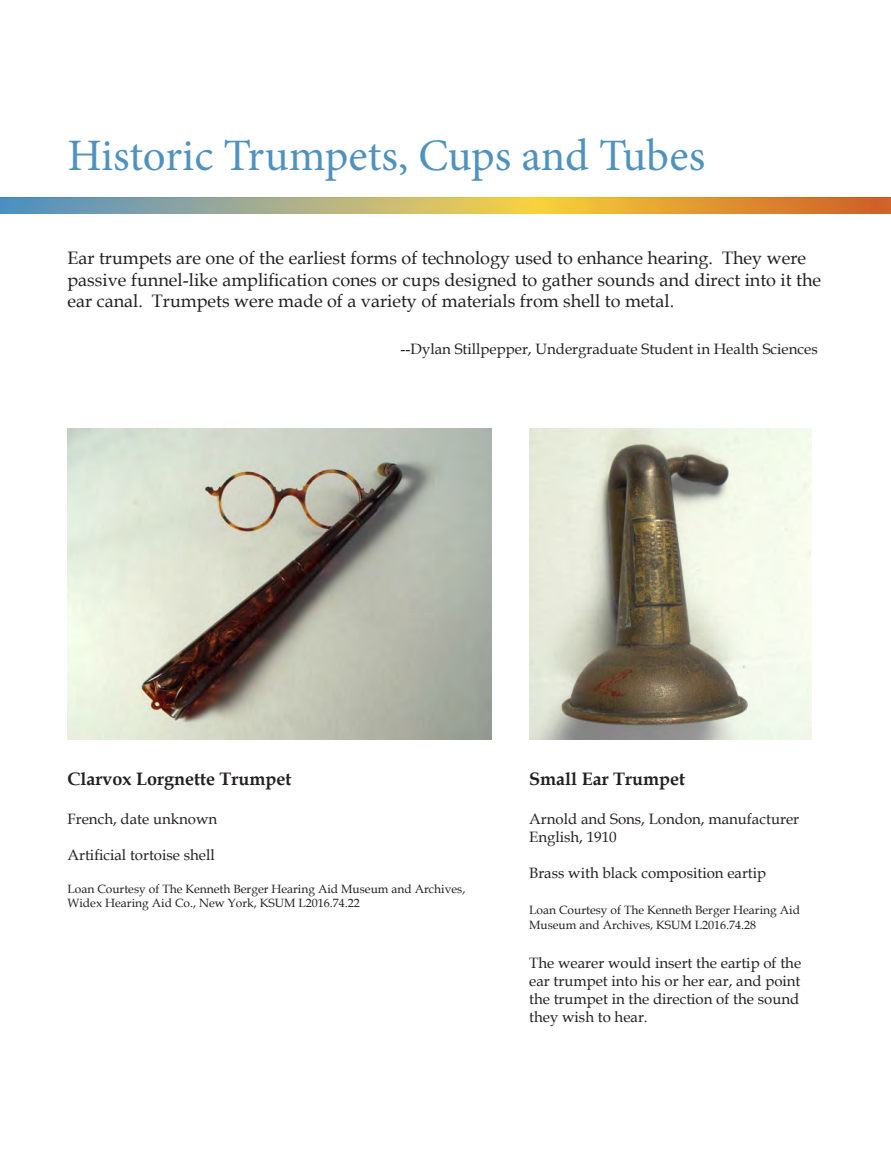
<style>
.page{position:relative;width:891px;height:1161px;background:#fff}
.page>*{position:absolute;margin:0;border:0;box-sizing:border-box;transform-origin:0 0}
.t1{font:45px "Minion Pro";letter-spacing:-.005em;color:#4f92bf}
.t2{font:18px/21.6px "Book Antiqua";color:#231f20}
.t3{font:700 18px "Book Antiqua";color:#231f20}
.t4{font:15px/18px "Book Antiqua";color:#231f20}
.t5{font:12px/14.4px "Book Antiqua";color:#231f20}
</style>
<div class="page">
<img style="left:0;top:197px;width:891px;height:16px">
<img style="left:529px;top:429px;width:283px;height:311px">
<img style="left:68px;top:429px;width:423px;height:311px">
<p class="t1" style="left:68px;top:126px;width:639px">Historic Trumpets, Cups and Tubes</p>
<p class="t2" style="left:68px;top:247px;width:755px">Ear trumpets are one of the earliest forms of technology used to enhance hearing. They were passive funnel-like amplification cones or cups designed to gather sounds and direct into it the ear canal. Trumpets were made of a variety of materials from shell to metal.</p>
<p class="t4" style="left:401px;top:340px;width:419px">--Dylan Stillpepper, Undergraduate Student in Health Sciences</p>
<p class="t3" style="left:68px;top:766px;width:226px">Clarvox Lorgnette Trumpet</p>
<p class="t4" style="left:68px;top:810px;width:151px">French, date unknown</p>
<p class="t4" style="left:68px;top:846px;width:149px">Artificial tortoise shell</p>
<p class="t5" style="left:68px;top:881px;width:399px">Loan Courtesy of The Kenneth Berger Hearing Aid Museum and Archives,<br>Widex Hearing Aid Co., New York, KSUM L2016.74.22</p>
<p class="t3" style="left:529px;top:766px;width:157px">Small Ear Trumpet</p>
<p class="t4" style="left:529px;top:810px;width:271px">Arnold and Sons, London, manufacturer</p>
<p class="t4" style="left:529px;top:828px;width:89px">English, 1910</p>
<p class="t4" style="left:529px;top:864px;width:239px">Brass with black composition eartip</p>
<p class="t5" style="left:529px;top:903px;width:272px">Loan Courtesy of The Kenneth Berger Hearing Aid<br>Museum and Archives, KSUM L2016.74.28</p>
<p class="t4" style="left:529px;top:954px;width:273px">The wearer would insert the eartip of the ear trumpet into his or her ear, and point the trumpet in the direction of the sound they wish to hear.</p>
</div>
